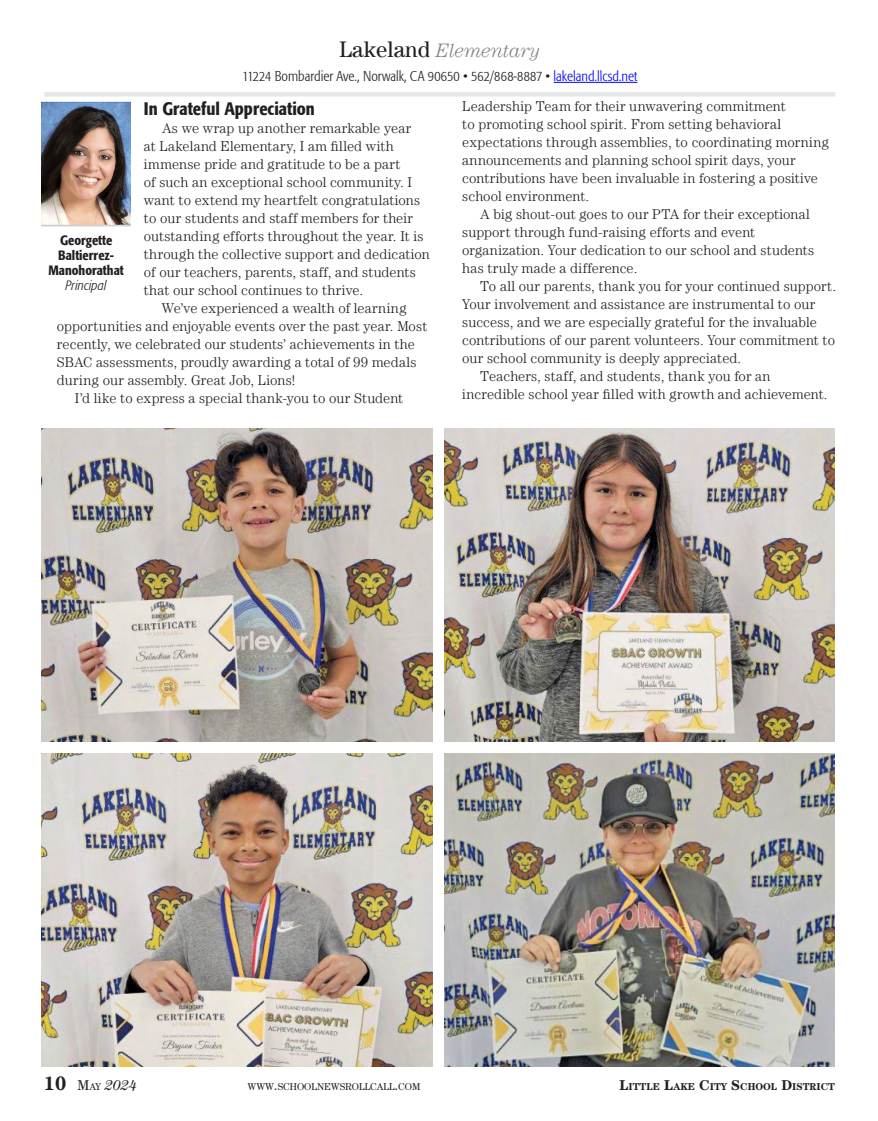
<style>
.page{position:relative;width:878px;height:1121px;background:#fff}
.page>*{position:absolute;margin:0;border:0;box-sizing:border-box;transform-origin:0 0}
.t1{font:italic 300 19.5px "Century LT";letter-spacing:-.005em;color:#808285}
.t2{font:500 condensed 18px "Formata";color:#231f20}
.t3{font:300 14.25px/18px "Century LT";letter-spacing:.01em;color:#231f20}
.t4{font:300 condensed 14.25px "Formata";color:#231f20}
.t5{font:italic 14.25px "Century LT";color:#231f20}
.t6{font:500 condensed 13.5px/15px "Formata";color:#231f20;text-align:center}
.t7{font:italic 300 condensed 13.5px "Formata";letter-spacing:.005em;color:#231f20}
.t8{font:700 10.05px "Century LT";color:#231f20}
.t9{font:10.05px "Century LT";color:#231f20}
.s1{font-weight:400;font-style:normal;font-size:22.5px;color:#231f20}
.s2{color:#00f}
.s3{font-weight:700;font-style:normal;font-size:19.5px}
.s4{font-style:normal}
.s5{font-style:normal;font-size:10.05px}
.s6{font-size:14.25px}
</style>
<div class="page">
<div style="left:44px;top:92px;width:791px;height:5px;background:#e6e7e8"></div>
<hr style="left:553px;top:82px;width:84px;height:1px;background:#00f">
<img style="left:42px;top:102px;width:88px;height:124px">
<img style="left:42px;top:753px;width:390px;height:313px">
<img style="left:42px;top:428px;width:390px;height:313px">
<img style="left:444px;top:753px;width:390px;height:313px">
<img style="left:444px;top:428px;width:390px;height:313px">
<h1 class="t1" style="left:339px;top:40px;width:202px"><span class="s1">Lakeland</span> Elementary</h1>
<p class="t4" style="left:242px;top:68px;width:396px">11224 Bombardier Ave., Norwalk, CA 90650 • 562/868-8887 • <span class="s2">lakeland.llcsd.net</span></p>
<p class="t2" style="left:144px;top:98px;width:172px">In Grateful Appreciation</p>
<p class="t3" style="left:162px;top:119px;width:251px">As we wrap up another remarkable year</p>
<p class="t3" style="left:144px;top:137px;width:251px">at Lakeland Elementary, I am filled with</p>
<p class="t3" style="left:144px;top:155px;width:258px">immense pride and gratitude to be a part</p>
<p class="t3" style="left:144px;top:173px;width:270px">of such an exceptional school community. I</p>
<p class="t3" style="left:144px;top:191px;width:278px">want to extend my heartfelt congratulations</p>
<p class="t3" style="left:144px;top:209px;width:271px">to our students and staff members for their</p>
<p class="t3" style="left:144px;top:227px;width:281px">outstanding efforts throughout the year. It is</p>
<p class="t3" style="left:144px;top:245px;width:287px">through the collective support and dedication</p>
<p class="t3" style="left:144px;top:263px;width:273px">of our teachers, parents, staff, and students</p>
<p class="t3" style="left:144px;top:281px;width:221px">that our school continues to thrive.</p>
<p class="t3" style="left:162px;top:299px;width:246px">We’ve experienced a wealth of learning</p>
<p class="t3" style="left:57px;top:317px;width:372px">opportunities and enjoyable events over the past year. Most</p>
<p class="t3" style="left:57px;top:335px;width:359px">recently, we celebrated our students’ achievements in the</p>
<p class="t3" style="left:57px;top:353px;width:361px">SBAC assessments, proudly awarding a total of 99 medals</p>
<p class="t3" style="left:57px;top:371px;width:240px">during our assembly. Great Job, Lions!</p>
<p class="t3" style="left:75px;top:389px;width:330px">I’d like to express a special thank-you to our Student</p>
<p class="t6" style="left:48px;top:233px;width:77px">Georgette<br>Baltierrez-<br>Manohorathat</p>
<p class="t7" style="left:66px;top:277px;width:42px">Principal</p>
<p class="t3" style="left:462px;top:97px;width:368px">Leadership Team for their unwavering commitment<br>to promoting school spirit. From setting behavioral expectations through assemblies, to coordinating morning announcements and planning school spirit days, your contributions have been invaluable in fostering a positive school environment.</p>
<p class="t3" style="left:462px;top:205px;width:353px;text-indent:18px">A big shout-out goes to our PTA for their exceptional support through fund-raising efforts and event organization. Your dedication to our school and students has truly made a difference.</p>
<p class="t3" style="left:480px;top:277px;width:357px">To all our parents, thank you for your continued support.</p>
<p class="t3" style="left:462px;top:295px;width:354px">Your involvement and assistance are instrumental to our</p>
<p class="t3" style="left:462px;top:313px;width:356px">success, and we are especially grateful for the invaluable</p>
<p class="t3" style="left:462px;top:331px;width:374px">contributions of our parent volunteers. Your commitment to</p>
<p class="t3" style="left:462px;top:349px;width:280px">our school community is deeply appreciated.</p>
<p class="t3" style="left:480px;top:367px;width:292px">Teachers, staff, and students, thank you for an</p>
<p class="t3" style="left:462px;top:385px;width:367px">incredible school year filled with growth and achievement.</p>
<p class="t5" style="left:44px;top:1077px;width:94px"><span class="s3">10</span> <span class="s4">M</span><span class="s5">AY</span> 2024</p>
<p class="t9" style="left:247px;top:1080px;width:174px">WWW<span class="s6">.</span>SCHOOLNEWSROLLCALL<span class="s6">.</span>COM</p>
<p class="t8" style="left:619px;top:1080px;width:217px"><span class="s6">L</span>ITTLE <span class="s6">L</span>AKE <span class="s6">C</span>ITY <span class="s6">S</span>CHOOL <span class="s6">D</span>ISTRICT</p>
</div>
